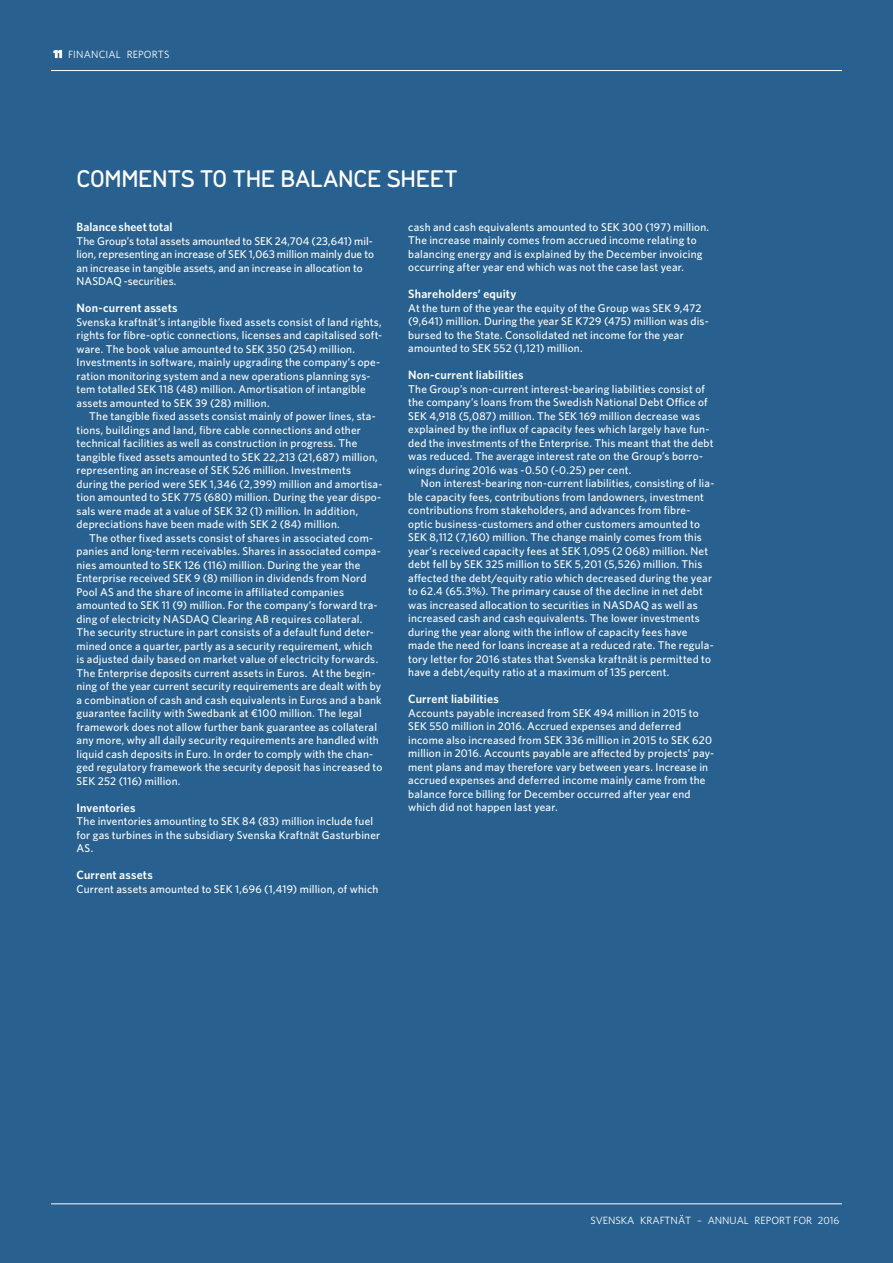
<style>
.page{position:relative;width:893px;height:1263px;background:#28618f}
.page>*{position:absolute;margin:0;border:0;box-sizing:border-box;transform-origin:0 0}
.t1{font:22.5px "DIN For Powernet Headline";letter-spacing:-.01em;color:#fff}
.t2{font:600 12px "Whitney";letter-spacing:.015em;color:#fff}
.t3{font:500 11.25px/13.5px "Whitney";letter-spacing:.015em;color:#fff}
.t4{font:10.5px "Whitney";letter-spacing:-.005em;color:#fff}
.s1{font-weight:700}
</style>
<div class="page">
<hr style="left:51px;top:1203px;width:791px;height:1px;background:#fff">
<hr style="left:51px;top:70px;width:791px;height:1px;background:#fff">
<p class="t4" style="left:54px;top:47px;width:117px"><span class="s1">11</span> FINANCIAL REPORTS</p>
<h1 class="t1" style="left:77px;top:165px;width:382px">COMMENTS TO THE BALANCE SHEET</h1>
<p class="t2" style="left:77px;top:219px;width:98px">Balance sheet total</p>
<p class="t3" style="left:77px;top:234px;width:299px">The Group’s total assets amounted to SEK 24,704 (23,641) mil&shy;lion, representing an increase of SEK 1,063 million mainly due to an increase in tangible assets, and an increase in allocation to NASDAQ -securities.</p>
<p class="t2" style="left:77px;top:300px;width:103px">Non-current assets</p>
<p class="t3" style="left:77px;top:315px;width:307px">Svenska kraftnät’s intangible fixed assets consist of land rights, rights for fibre-optic connections, licenses and capitalised soft&shy;ware. The book value amounted to SEK 350 (254) million.<br>Investments in software, mainly upgrading the company’s ope&shy;ration monitoring system and a new operations planning sys&shy;tem totalled SEK 118 (48) million. Amortisation of intangible assets amounted to SEK 39 (28) million.</p>
<p class="t3" style="left:77px;top:409px;width:307px;text-indent:13px">The tangible fixed assets consist mainly of power lines, sta&shy;tions, buildings and land, fibre cable connections and other technical facilities as well as construction in progress. The tangible fixed assets amounted to SEK 22,213 (21,687) million, representing an increase of SEK 526 million. Investments during the period were SEK 1,346 (2,399) million and amortisa&shy;tion amounted to SEK 775 (680) million. During the year dispo&shy;sals were made at a value of SEK 32 (1) million. In addition, depreciations have been made with SEK 2 (84) million.</p>
<p class="t3" style="left:77px;top:531px;width:307px;text-indent:13px">The other fixed assets consist of shares in associated com&shy;panies and long-term receivables. Shares in associated compa&shy;nies amounted to SEK 126 (116) million. During the year the Enterprise received SEK 9 (8) million in dividends from Nord Pool AS and the share of income in affiliated companies amounted to SEK 11 (9) million. For the company’s forward tra&shy;ding of electricity NASDAQ Clearing AB requires collateral.<br>The security structure in part consists of a default fund deter&shy;mined once a quarter, partly as a security requirement, which is adjusted daily based on market value of electricity forwards.<br>The Enterprise deposits current assets in Euros. At the begin&shy;ning of the year current security requirements are dealt with by a combination of cash and cash equivalents in Euros and a bank guarantee facility with Swedbank at €100 million. The legal framework does not allow further bank guarantee as collateral any more, why all daily security requirements are handled with liquid cash deposits in Euro. In order to comply with the chan&shy;ged regulatory framework the security deposit has increased to SEK 252 (116) million.</p>
<p class="t2" style="left:77px;top:799px;width:60px">Inventories</p>
<p class="t3" style="left:77px;top:814px;width:305px">The inventories amounting to SEK 84 (83) million include fuel for gas turbines in the subsidiary Svenska Kraftnät Gasturbiner<br>AS.</p>
<p class="t2" style="left:77px;top:867px;width:78px">Current assets</p>
<p class="t3" style="left:77px;top:882px;width:304px">Current assets amounted to SEK 1,696 (1,419) million, of which</p>
<p class="t3" style="left:408px;top:220px;width:302px">cash and cash equivalents amounted to SEK 300 (197) million.<br>The increase mainly comes from accrued income relating to balancing energy and is explained by the December invoicing occurring after year end which was not the case last year.</p>
<p class="t2" style="left:408px;top:286px;width:110px">Shareholders’ equity</p>
<p class="t3" style="left:408px;top:301px;width:302px">At the turn of the year the equity of the Group was SEK 9,472 (9,641) million. During the year SE K729 (475) million was dis&shy;bursed to the State. Consolidated net income for the year amounted to SEK 552 (1,121) million.</p>
<p class="t2" style="left:408px;top:367px;width:117px">Non-current liabilities</p>
<p class="t3" style="left:408px;top:382px;width:307px">The Group’s non-current interest-bearing liabilities consist of the company’s loans from the Swedish National Debt Office of SEK 4,918 (5,087) million. The SEK 169 million decrease was explained by the influx of capacity fees which largely have fun&shy;ded the investments of the Enterprise. This meant that the debt was reduced. The average interest rate on the Group’s borro&shy;wings during 2016 was -0.50 (-0.25) per cent.</p>
<p class="t3" style="left:408px;top:476px;width:308px;text-indent:13px">Non interest-bearing non-current liabilities, consisting of lia&shy;ble capacity fees, contributions from landowners, investment contributions from stakeholders, and advances from fibre&shy;optic business-customers and other customers amounted to SEK 8,112 (7,160) million. The change mainly comes from this year’s received capacity fees at SEK 1,095 (2 068) million. Net debt fell by SEK 325 million to SEK 5,201 (5,526) million. This affected the debt/equity ratio which decreased during the year to 62.4 (65.3%). The primary cause of the decline in net debt was increased allocation to securities in NASDAQ as well as increased cash and cash equivalents. The lower investments during the year along with the inflow of capacity fees have made the need for loans increase at a reduced rate. The regula&shy;tory letter for 2016 states that Svenska kraftnät is permitted to have a debt/equity ratio at a maximum of 135 percent.</p>
<p class="t2" style="left:408px;top:691px;width:92px">Current liabilities</p>
<p class="t3" style="left:408px;top:706px;width:307px">Accounts payable increased from SEK 494 million in 2015 to SEK 550 million in 2016. Accrued expenses and deferred income also increased from SEK 336 million in 2015 to SEK 620 million in 2016. Accounts payable are affected by projects’ pay&shy;ment plans and may therefore vary between years. Increase in accrued expenses and deferred income mainly came from the balance force billing for December occurred after year end which did not happen last year.</p>
<p class="t4" style="left:590px;top:1213px;width:250px">SVENSKA KRAFTNÄT – ANNUAL REPORT FOR 2016</p>
</div>
